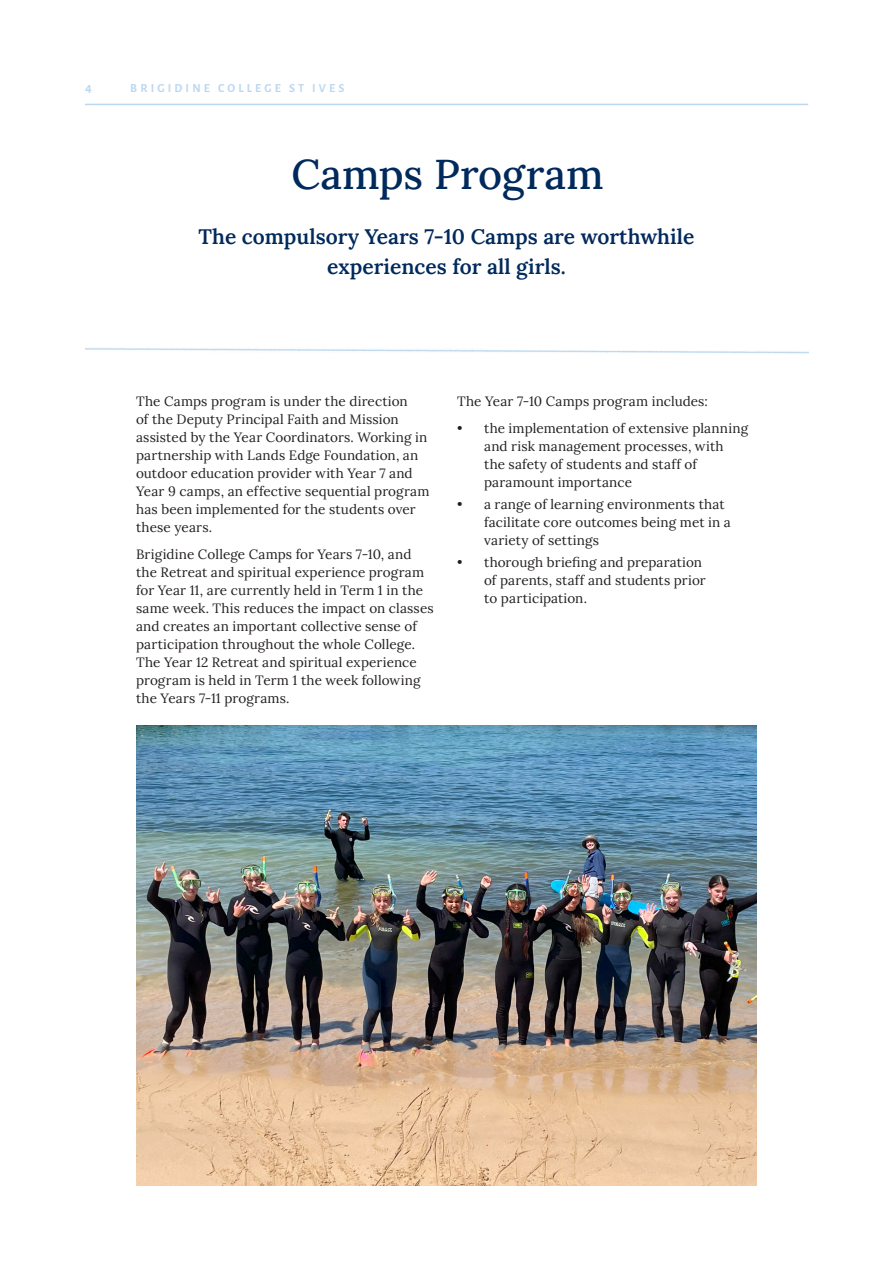
<style>
.page{position:relative;width:893px;height:1263px;background:#fff}
.page>*{position:absolute;margin:0;border:0;box-sizing:border-box;transform-origin:0 0}
.Brigidine_-_H1{font:500 41.7px "Lora";color:#00295c}
.Brigidine_H2{font:600 21px/30px "Lora";color:#00295c;text-align:center}
.Brigidine_-_Body_of_text{font:13.5px/18px "Lora";letter-spacing:.005em;color:#231f20}
.t1{font:700 13.5px "Alegreya Sans SC";color:#bcd8f0}
.t2{font:700 12px "Alegreya Sans SC";letter-spacing:.27em;color:#bcd8f0}
</style>
<div class="page">
<hr style="left:85px;top:104px;width:723px;height:1px;background:#bcd8f0">
<img style="left:136px;top:725px;width:621px;height:461px">
<p class="t1" style="left:85px;top:79px;width:8px">4</p>
<p class="t2" style="left:130px;top:79px;width:216px">BRIGIDINE COLLEGE ST IVES</p>
<p class="Brigidine_-_H1" style="left:291px;top:142px;width:314px">Camps Program</p>
<p class="Brigidine_H2" style="left:199px;top:220px;width:497px">The compulsory Years 7-10 Camps are worthwhile experiences for all girls.</p>
<p class="Brigidine_-_Body_of_text" style="left:136px;top:391px;width:295px">The Camps program is under the direction<br>of the Deputy Principal Faith and Mission assisted by the Year Coordinators. Working in partnership with Lands Edge Foundation, an outdoor education provider with Year 7 and Year 9 camps, an effective sequential program has been implemented for the students over these years.</p>
<p class="Brigidine_-_Body_of_text" style="left:136px;top:544px;width:299px">Brigidine College Camps for Years 7-10, and the Retreat and spiritual experience program for Year 11, are currently held in Term 1 in the same week. This reduces the impact on classes and creates an important collective sense of participation throughout the whole College.<br>The Year 12 Retreat and spiritual experience program is held in Term 1 the week following the Years 7-11 programs.</p>
<p class="Brigidine_-_Body_of_text" style="left:457px;top:391px;width:252px">The Year 7-10 Camps program includes:</p>
<p class="Brigidine_-_Body_of_text" style="left:484px;top:418px;width:266px;text-indent:-27px">• the implementation of extensive planning and risk management processes, with<br>the safety of students and staff of paramount importance</p>
<p class="Brigidine_-_Body_of_text" style="left:484px;top:494px;width:248px;text-indent:-27px">• a range of learning environments that facilitate core outcomes being met in a variety of settings</p>
<p class="Brigidine_-_Body_of_text" style="left:484px;top:553px;width:223px;text-indent:-27px">• thorough briefing and preparation of parents, staff and students prior to participation.</p>
</div>
